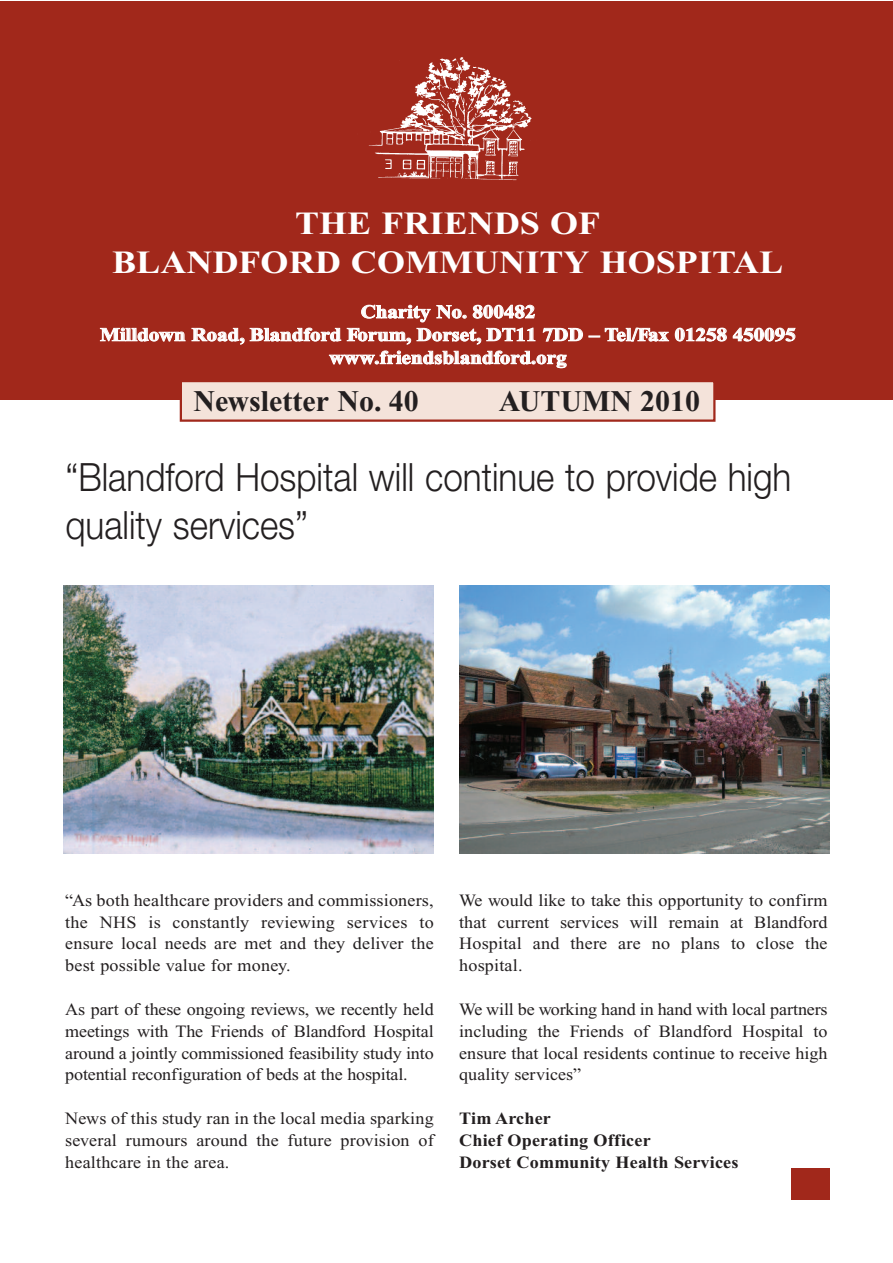
<style>
.page{position:relative;width:893px;height:1263px;background:#fff}
.page>*{position:absolute;margin:0;border:0;box-sizing:border-box;transform-origin:0 0}
.t1{font:300 39px/48px "Helvetica Neue";color:#231f20;scale:.9 1}
.t2{font:700 32.4px/39px "Times New Roman";color:#fff;text-align:center;scale:1.11 1}
.t3{font:700 30px "Times New Roman";color:#231f20}
.t4{font:700 18.9px/22.8px "Times New Roman";color:#fff;text-align:center;scale:1.11 1}
.t5{font:17.25px/21.8px "Times New Roman";letter-spacing:.01em;color:#231f20;text-align:justify;scale:1.05 1}
.t6{font:700 17.25px/21.9px "Times New Roman";letter-spacing:.01em;color:#231f20;scale:1.05 1}
</style>
<div class="page">
<div style="left:0;top:1px;width:892px;height:399px;background:#a1281b"></div>
<div style="left:182px;top:382px;width:531px;height:37px;background:#f4e3da"></div>
<div style="left:180px;top:380px;width:535px;height:42px;border:2px solid #a1281b"></div>
<img style="left:368px;top:57px;width:164px;height:124px">
<img style="left:64px;top:585px;width:370px;height:268px">
<img style="left:460px;top:585px;width:370px;height:268px">
<div style="left:791px;top:1168px;width:39px;height:32px;background:#a1281b"></div>
<h2 class="t2" style="left:112px;top:204px;width:606px">THE FRIENDS OF<br>BLANDFORD COMMUNITY HOSPITAL</h2>
<p class="t4" style="left:100px;top:300px;width:628px">Charity No. 800482<br>Milldown Road, Blandford Forum, Dorset, DT11 7DD – Tel/Fax 01258 450095 www.friendsblandford.org</p>
<h3 class="t3" style="left:193px;top:384px;width:227px">Newsletter No. 40</h3>
<h3 class="t3" style="left:499px;top:384px;width:203px">AUTUMN 2010</h3>
<h1 class="t1" style="left:65px;top:452px;width:808px">“Blandford Hospital will continue to provide high quality services”</h1>
<p class="t5" style="left:65px;top:889px;width:352px">“As both healthcare providers and commissioners, the NHS is constantly reviewing services to ensure local needs are met and they deliver the best possible value for money.</p>
<p class="t5" style="left:65px;top:998px;width:352px">As part of these ongoing reviews, we recently held meetings with The Friends of Blandford Hospital around a jointly commissioned feasibility study into potential reconfiguration of beds at the hospital.</p>
<p class="t5" style="left:65px;top:1107px;width:352px">News of this study ran in the local media sparking several rumours around the future provision of healthcare in the area.</p>
<p class="t5" style="left:459px;top:889px;width:352px">We would like to take this opportunity to confirm that current services will remain at Blandford Hospital and there are no plans to close the hospital.</p>
<p class="t5" style="left:459px;top:998px;width:352px">We will be working hand in hand with local partners including the Friends of Blandford Hospital to ensure that local residents continue to receive high quality services”</p>
<p class="t6" style="left:459px;top:1107px;width:267px">Tim Archer<br>Chief Operating Officer<br>Dorset Community Health Services</p>
</div>
